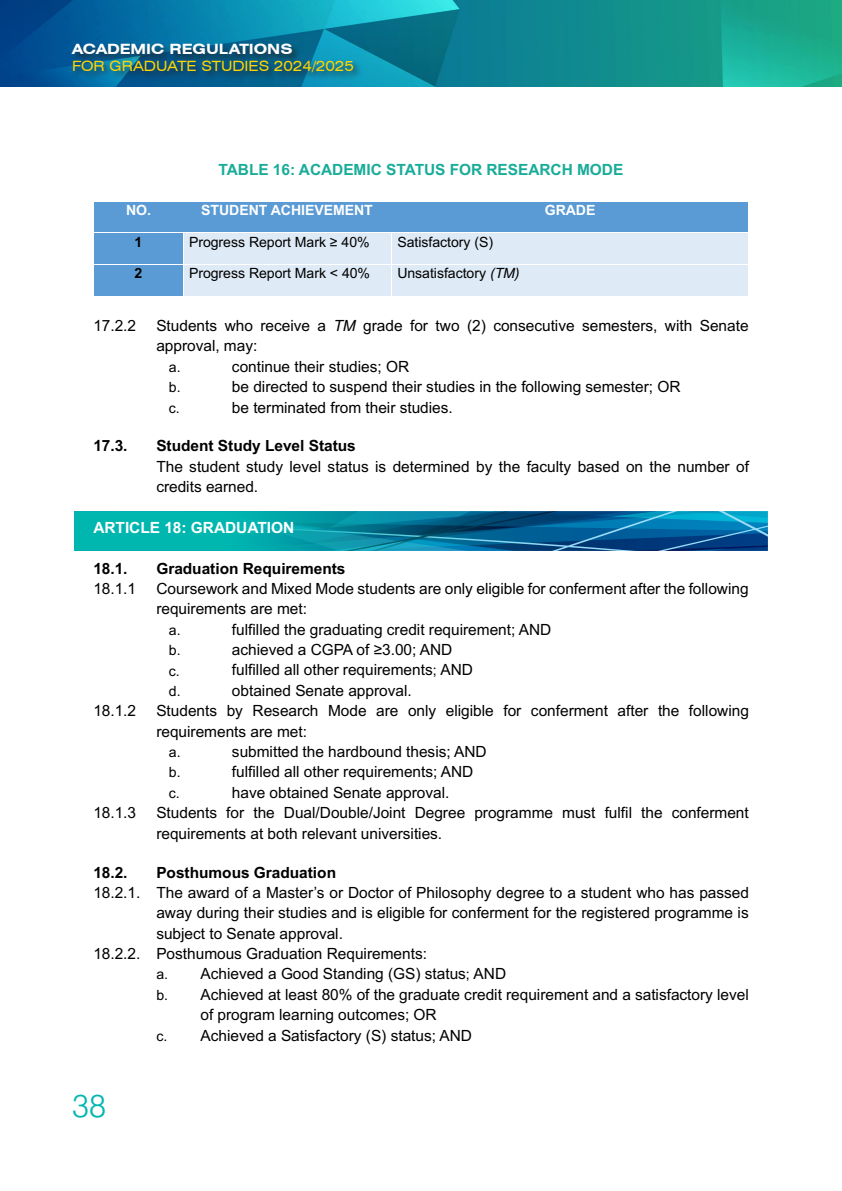
<style>
.page{position:relative;width:842px;height:1191px;background:#fff}
.page>*{position:absolute;margin:0;border:0;box-sizing:border-box;transform-origin:0 0}
.t1{font:300 32px "Swiss 721";color:#00b7b0}
.t2{font:15.4px/20.4px "Arial";color:#000}
.t3{font:700 15.4px "Arial";color:#000}
.t4{font:700 15.4px "Arial";letter-spacing:-.005em;color:#18ac99}
.t5{font:700 15.4px "Arial";color:#fff}
.t6{font:14.2px "Arial";letter-spacing:-.005em;color:#000}
.t7{font:expanded 14.2px "Swiss 721 BT";color:#ffd401}
.t8{font:700 14.2px "Arial";letter-spacing:-.005em;color:#fff}
.t9{font:700 expanded 14.2px "Swiss 721 BT";color:#fff}
.t10{font:700 14.2px "Arial";color:#000}
.s1{font-style:italic}
.s2{font-weight:700}
.s3{font-size:14.2px}
</style>
<div class="page">
<img style="left:0;top:0;width:842px;height:87px">
<div style="left:70px;top:43px;width:293px;height:39px;background:#231f20;opacity:.75"></div>
<img style="left:75px;top:511px;width:693px;height:39px">
<div style="left:94px;top:201px;width:89px;height:31px;background:#5b9bd5"></div>
<div style="left:183px;top:201px;width:208px;height:31px;background:#5b9bd5"></div>
<div style="left:391px;top:201px;width:357px;height:31px;background:#5b9bd5"></div>
<hr style="left:94px;top:201px;width:89px;height:1px;background:#fff">
<hr style="left:184px;top:201px;width:207px;height:1px;background:#fff">
<hr style="left:392px;top:201px;width:356px;height:1px;background:#fff">
<div style="left:94px;top:233px;width:89px;height:31px;background:#5b9bd5"></div>
<div style="left:183px;top:233px;width:208px;height:31px;background:#deeaf6"></div>
<div style="left:391px;top:233px;width:357px;height:31px;background:#deeaf6"></div>
<hr style="left:183px;top:233px;width:1px;height:31px;background:#fff">
<hr style="left:391px;top:233px;width:1px;height:31px;background:#fff">
<div style="left:94px;top:265px;width:89px;height:31px;background:#5b9bd5"></div>
<div style="left:183px;top:265px;width:208px;height:31px;background:#deeaf6"></div>
<div style="left:391px;top:265px;width:357px;height:31px;background:#deeaf6"></div>
<hr style="left:183px;top:265px;width:1px;height:31px;background:#fff">
<hr style="left:391px;top:265px;width:1px;height:31px;background:#fff">
<p class="t9" style="left:72px;top:41px;width:222px">ACADEMIC REGULATIONS</p>
<p class="t7" style="left:72px;top:58px;width:283px">FOR GRADUATE STUDIES 2024/2025</p>
<p class="t4" style="left:218px;top:158px;width:406px">TABLE 16: ACADEMIC STATUS FOR RESEARCH MODE</p>
<p class="t8" style="left:126px;top:200px;width:26px">NO.</p>
<p class="t8" style="left:201px;top:200px;width:173px">STUDENT ACHIEVEMENT</p>
<p class="t8" style="left:545px;top:200px;width:52px">GRADE</p>
<p class="t10" style="left:135px;top:232px;width:9px">1</p>
<p class="t6" style="left:189px;top:232px;width:182px">Progress Report Mark ≥ 40%</p>
<p class="t6" style="left:397px;top:232px;width:97px">Satisfactory (S)</p>
<p class="t10" style="left:135px;top:263px;width:9px">2</p>
<p class="t6" style="left:189px;top:263px;width:183px">Progress Report Mark &lt; 40%</p>
<p class="t6" style="left:397px;top:263px;width:124px">Unsatisfactory <span class="s1">(TM)</span></p>
<p class="t2" style="left:93px;top:315px;width:44px">17.2.2</p>
<p class="t2" style="left:156px;top:315px;width:594px">Students who receive a <span class="s1">TM</span> grade for two (2) consecutive semesters, with Senate approval, may:</p>
<p class="t6" style="left:169px;top:357px;width:13px">a.</p>
<p class="t2" style="left:232px;top:356px;width:179px">continue their studies; OR</p>
<p class="t6" style="left:169px;top:377px;width:13px">b.</p>
<p class="t2" style="left:232px;top:376px;width:450px">be directed to suspend their studies in the following semester; OR</p>
<p class="t6" style="left:169px;top:398px;width:12px">c.</p>
<p class="t2" style="left:232px;top:397px;width:222px">be terminated from their studies.</p>
<p class="t3" style="left:93px;top:435px;width:36px">17.3.</p>
<p class="t2" style="left:156px;top:435px;width:594px"><span class="s2">Student Study Level Status<br></span>The student study level status is determined by the faculty based on the number of credits earned.</p>
<p class="t5" style="left:93px;top:517px;width:202px">ARTICLE 18: GRADUATION</p>
<p class="t3" style="left:93px;top:557px;width:36px">18.1.</p>
<p class="t3" style="left:156px;top:557px;width:191px">Graduation Requirements</p>
<p class="t2" style="left:93px;top:578px;width:44px">18.1.1</p>
<p class="t2" style="left:156px;top:578px;width:594px">Coursework and Mixed Mode students are only eligible for conferment after the following requirements are met:</p>
<p class="t6" style="left:169px;top:620px;width:13px">a.</p>
<p class="t2" style="left:232px;top:619px;width:321px">fulfilled the graduating credit requirement; AND</p>
<p class="t6" style="left:169px;top:640px;width:13px">b.</p>
<p class="t2" style="left:232px;top:639px;width:222px">achieved a CGPA of ≥3.00; AND</p>
<p class="t6" style="left:169px;top:660px;width:12px">c.</p>
<p class="t2" style="left:232px;top:660px;width:243px">fulfilled all other requirements<span class="s3">;</span> AND</p>
<p class="t6" style="left:169px;top:681px;width:13px">d.</p>
<p class="t2" style="left:232px;top:680px;width:181px">obtained Senate approval.</p>
<p class="t2" style="left:93px;top:700px;width:44px">18.1.2</p>
<p class="t2" style="left:156px;top:700px;width:594px">Students by Research Mode are only eligible for conferment after the following requirements are met:</p>
<p class="t6" style="left:169px;top:742px;width:13px">a.</p>
<p class="t2" style="left:232px;top:741px;width:256px">submitted the hardbound thesis; AND</p>
<p class="t6" style="left:169px;top:762px;width:13px">b.</p>
<p class="t2" style="left:232px;top:761px;width:243px">fulfilled all other requirements; AND</p>
<p class="t6" style="left:169px;top:783px;width:12px">c.</p>
<p class="t2" style="left:232px;top:782px;width:219px">have obtained Senate approval.</p>
<p class="t2" style="left:93px;top:802px;width:44px">18.1.3</p>
<p class="t2" style="left:156px;top:802px;width:594px">Students for the Dual/Double/Joint Degree programme must fulfil the conferment requirements at both relevant universities.</p>
<p class="t3" style="left:93px;top:861px;width:36px">18.2.</p>
<p class="t3" style="left:156px;top:861px;width:181px">Posthumous Graduation</p>
<p class="t2" style="left:93px;top:882px;width:657px">18.2.1. The award of a Master’s or Doctor of Philosophy degree to a student who has passed</p>
<p class="t2" style="left:156px;top:902px;width:594px">away during their studies and is eligible for conferment for the registered programme is</p>
<p class="t2" style="left:156px;top:923px;width:188px">subject to Senate approval.</p>
<p class="t2" style="left:93px;top:943px;width:335px">18.2.2. Posthumous Graduation Requirements:</p>
<p class="t2" style="left:156px;top:963px;width:351px"><span class="s3">a.</span> Achieved a Good Standing (GS) status<span class="s3">;</span> AND</p>
<p class="t2" style="left:156px;top:983px;width:594px"><span class="s3">b.</span> Achieved at least 80% of the graduate credit requirement and a satisfactory level</p>
<p class="t2" style="left:200px;top:1004px;width:238px">of program learning outcomes; OR</p>
<p class="t2" style="left:156px;top:1024px;width:317px"><span class="s3">c.</span> Achieved a Satisfactory (S) status; AND</p>
<h1 class="t1" style="left:72px;top:1086px;width:36px">38</h1>
</div>
